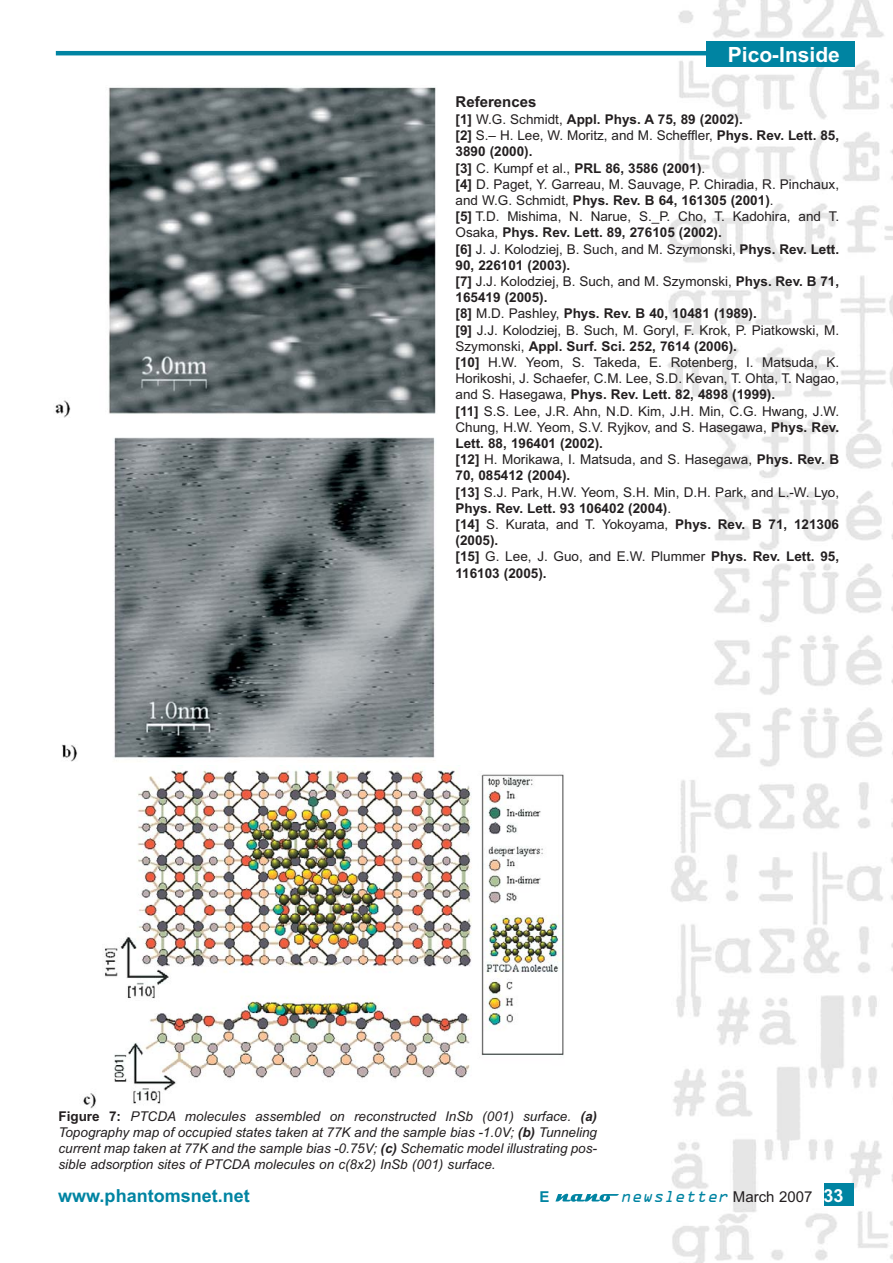
<style>
.page{position:relative;width:893px;height:1263px;background:#fff}
.page>*{position:absolute;margin:0;border:0;box-sizing:border-box;transform-origin:0 0}
.t1{font:700 21px "Arial";color:#fff}
.t2{font:700 18px "Arial";color:#0084a2}
.t3{font:italic 15px "OCRA";color:#0084a2}
.t4{font:700 15px "Arial";color:#231f20}
.t5{font:700 15px "Arial";color:#0084a2}
.t6{font:13.5px/16.2px "Arial";color:#231f20}
.t7{font:italic 13.5px/16.2px "Arial";color:#231f20;text-align:justify}
.s1{font-weight:700}
.s2{font-weight:700;font-style:normal}
.s3{font-family:"Arial";font-style:normal;color:#231f20}
.s4{font-family:"Arial";font-weight:700;font-style:normal;font-size:18px;color:#fff}
</style>
<div class="page">
<img style="left:654px;top:0;width:238px;height:1263px">
<hr style="left:56px;top:51px;width:785px;height:4px;background:#0084a2">
<div style="left:706px;top:42px;width:149px;height:25px;background:#0084a2"></div>
<div style="left:823px;top:1183px;width:30px;height:23px;background:#0084a2"></div>
<svg style="left:555px;top:1194px;width:63px;height:8px"></svg>
<img style="left:55px;top:87px;width:381px;height:331px">
<img style="left:62px;top:437px;width:373px;height:325px">
<img style="left:83px;top:765px;width:481px;height:343px">
<h1 class="t1" style="left:727px;top:47px;width:114px">Pico-Inside</h1>
<p class="t4" style="left:455px;top:96px;width:82px">References</p>
<p class="t6" style="left:455px;top:112px;width:385px"><span class="s1">[1]</span> W.G. Schmidt, <span class="s1">Appl. Phys. A 75, 89 (2002).<br>[2]</span> S.– H. Lee, W. Moritz, and M. Scheffler, <span class="s1">Phys. Rev. Lett. 85, 3890 (2000).<br>[3]</span> C. Kumpf et al., <span class="s1">PRL 86, 3586 (2001)</span>.<br><span class="s1">[4]</span> D. Paget, Y. Garreau, M. Sauvage, P. Chiradia, R. Pinchaux, and W.G. Schmidt, <span class="s1">Phys. Rev. B 64, 161305 (2001)</span>.<br><span class="s1">[5]</span> T.D. Mishima, N. Narue, S._P. Cho, T. Kadohira, and T.<br>Osaka, <span class="s1">Phys. Rev. Lett. 89, 276105 (2002).<br>[6]</span> J. J. Kolodziej, B. Such, and M. Szymonski, <span class="s1">Phys. Rev. Lett.<br>90, 226101 (2003).<br>[7]</span> J.J. Kolodziej, B. Such, and M. Szymonski, <span class="s1">Phys. Rev. B 71, 165419 (2005).<br>[8]</span> M.D. Pashley, <span class="s1">Phys. Rev. B 40, 10481 (1989).<br>[9]</span> J.J. Kolodziej, B. Such, M. Goryl, F. Krok, P. Piatkowski, M.<br>Szymonski, <span class="s1">Appl. Surf. Sci. 252, 7614 (2006).<br>[10]</span> H.W. Yeom, S. Takeda, E. Rotenberg, I. Matsuda, K.<br>Horikoshi, J. Schaefer, C.M. Lee, S.D. Kevan, T. Ohta, T. Nagao, and S. Hasegawa, <span class="s1">Phys. Rev. Lett. 82, 4898 (1999).<br>[11]</span> S.S. Lee, J.R. Ahn, N.D. Kim, J.H. Min, C.G. Hwang, J.W.<br>Chung, H.W. Yeom, S.V. Ryjkov, and S. Hasegawa, <span class="s1">Phys. Rev.<br>Lett. 88, 196401 (2002).<br>[12]</span> H. Morikawa, I. Matsuda, and S. Hasegawa, <span class="s1">Phys. Rev. B 70, 085412 (2004).<br>[13]</span> S.J. Park, H.W. Yeom, S.H. Min, D.H. Park, and L.-W. Lyo, <span class="s1">Phys. Rev. Lett. 93 106402 (2004)</span>.<br><span class="s1">[14]</span> S. Kurata, and T. Yokoyama, <span class="s1">Phys. Rev. B 71, 121306 (2005).<br>[15]</span> G. Lee, J. Guo, and E.W. Plummer <span class="s1">Phys. Rev. Lett. 95, 116103 (2005).</span></p>
<p class="t7" style="left:58px;top:1109px;width:540px"><span class="s2">Figure 7:</span> PTCDA molecules assembled on reconstructed InSb (001) surface. <span class="s1">(a)<br></span>Topography map of occupied states taken at 77K and the sample bias -1.0V; <span class="s1">(b)</span> Tunneling current map taken at 77K and the sample bias -0.75V; <span class="s1">(c)</span> Schematic model illustrating pos&shy;sible adsorption sites of PTCDA molecules on c(8x2) InSb (001) surface.</p>
<h2 class="t2" style="left:58px;top:1189px;width:193px">www.phantomsnet.net</h2>
<p class="t5" style="left:539px;top:1191px;width:12px">E</p>
<p class="t3" style="left:620px;top:1191px;width:225px">newsletter <span class="s3">March 2007</span> <span class="s4">33</span></p>
</div>
